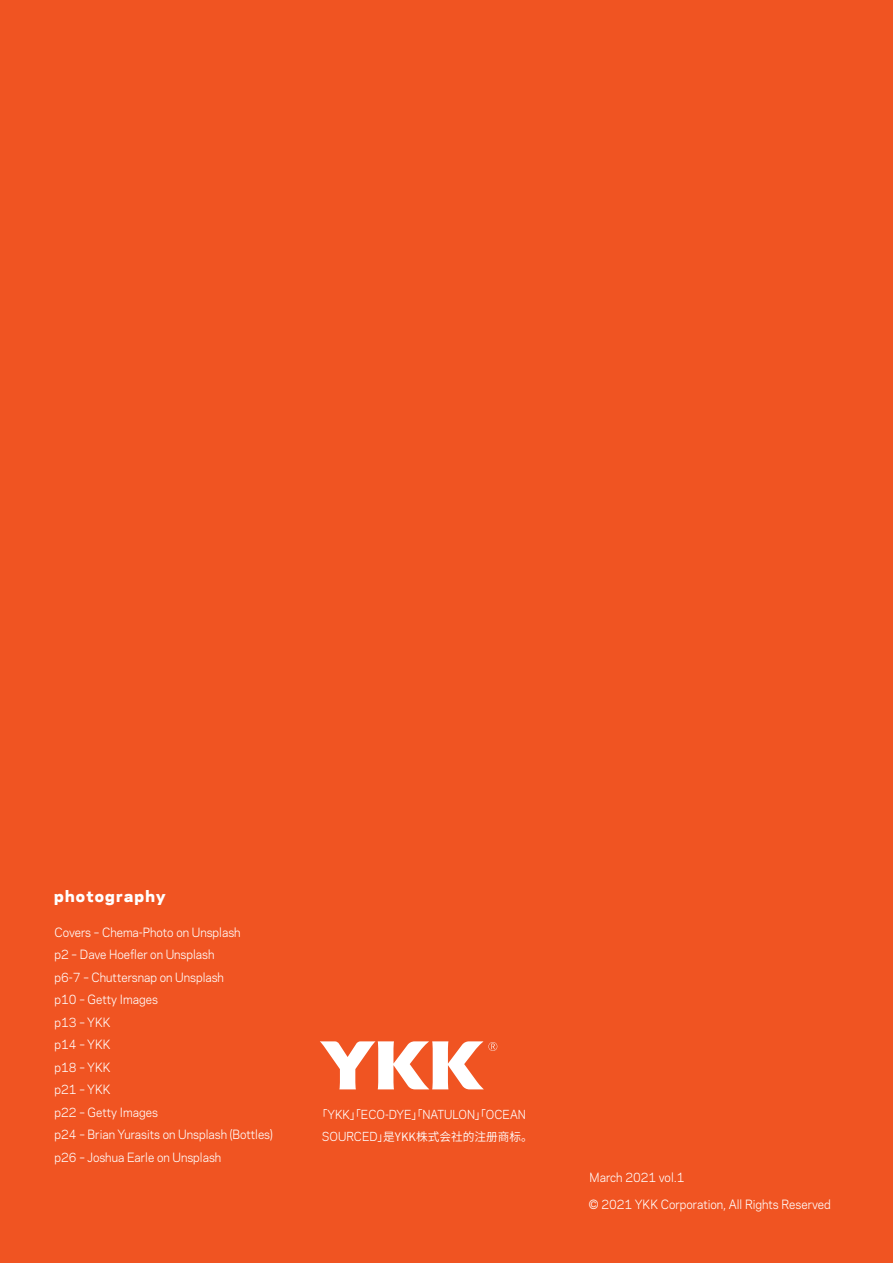
<style>
.page{position:relative;width:893px;height:1263px;background:#f05422}
.page>*{position:absolute;margin:0;border:0;box-sizing:border-box;transform-origin:0 0}
.t1{font:800 15px "Galaxie Polaris";letter-spacing:.085em;color:#fff}
.t2{font:12px/22.5px "Galaxie Polaris";color:#fff;scale:.92 1}
.t3{font:11.7px "Galaxie Polaris";color:#fff;scale:.92 1}
.t4{font:11.7px "Source Han Sans CN";color:#fff;scale:.92 1}
.s1{font-family:"Source Han Sans CN"}
.s2{font-family:"Galaxie Polaris"}
</style>
<div class="page">
<svg style="left:320px;top:1041px;width:177px;height:48px"></svg>
<p class="t1" style="left:54px;top:884px;width:113px">photography</p>
<p class="t2" style="left:55px;top:920px;width:239px">Covers – Chema-Photo on Unsplash<br>p2 – Dave Hoefler on Unsplash<br>p6-7 – Chuttersnap on Unsplash<br>p10 – Getty Images<br>p13 – YKK<br>p14 – YKK<br>p18 – YKK<br>p21 – YKK<br>p22 – Getty Images<br>p24 – Brian Yurasits on Unsplash (Bottles) p26 – Joshua Earle on Unsplash</p>
<p class="t3" style="left:317px;top:1105px;width:229px"><span class="s1">「</span>YKK<span class="s1">」「</span>ECO-DYE<span class="s1">」「</span>NATULON<span class="s1">」「</span>OCEAN</p>
<p class="t4" style="left:322px;top:1130px;width:231px"><span class="s2">SOURCED</span>」是YKK株式会社的注册商标。</p>
<p class="t2" style="left:590px;top:1165px;width:105px">March 2021 vol.1</p>
<p class="t2" style="left:589px;top:1192px;width:264px">© 2021 YKK Corporation, All Rights Reserved</p>
</div>
